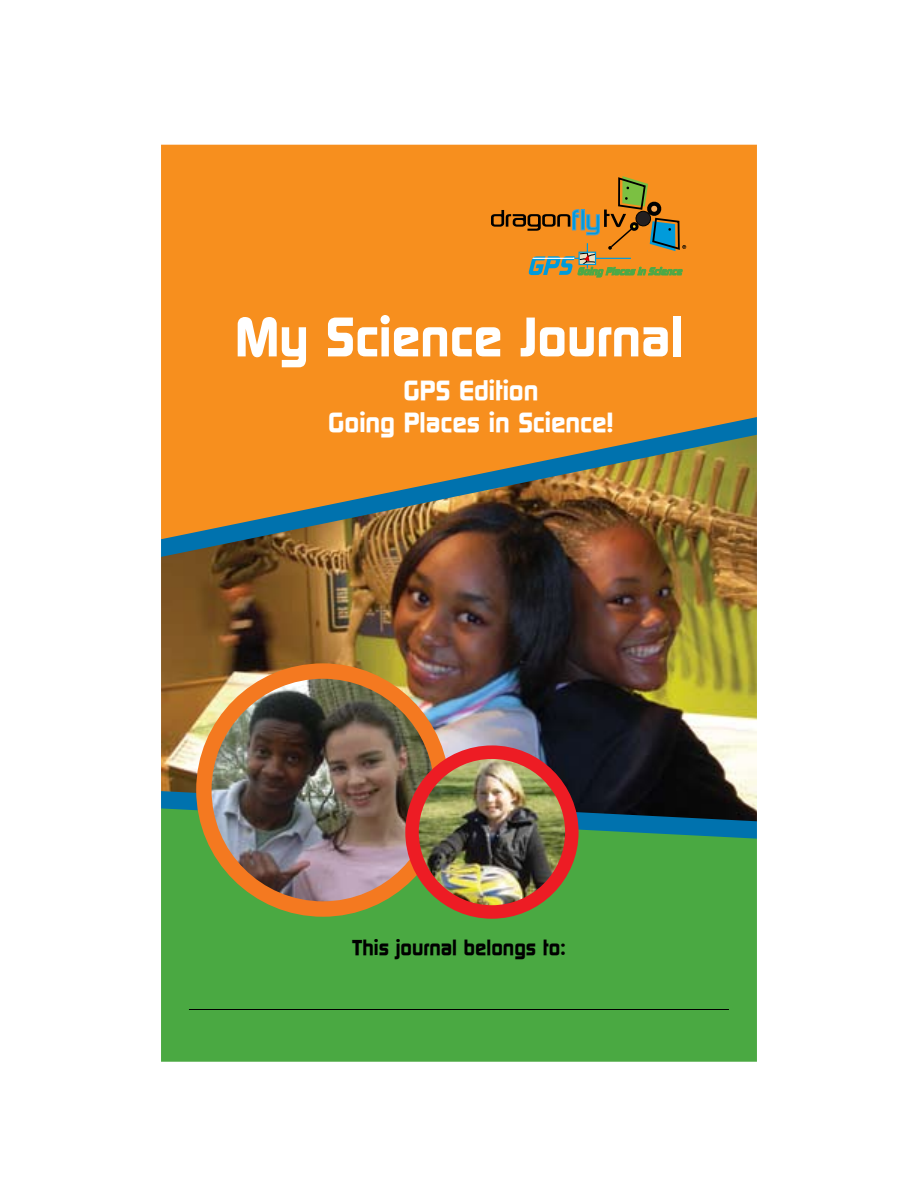
<style>
.page{position:relative;width:918px;height:1188px;background:#fff}
.page>*{position:absolute;margin:0;border:0;box-sizing:border-box;transform-origin:0 0}
.t1{font:700 54px "Dicot";color:#fff}
.t2{font:700 27px/32.5px "Dicot";color:#fff;text-align:center}
.t3{font:700 21px "Dicot";color:#000}
</style>
<div class="page">
<img style="left:161px;top:144px;width:596px;height:918px">
<h1 class="t1" style="left:235px;top:311px;width:449px">My Science Journal</h1>
<p class="t2" style="left:328px;top:375px;width:287px">GPS Edition<br>Going Places in Science!</p>
<p class="t3" style="left:352px;top:937px;width:215px">This journal belongs to:</p>
</div>
